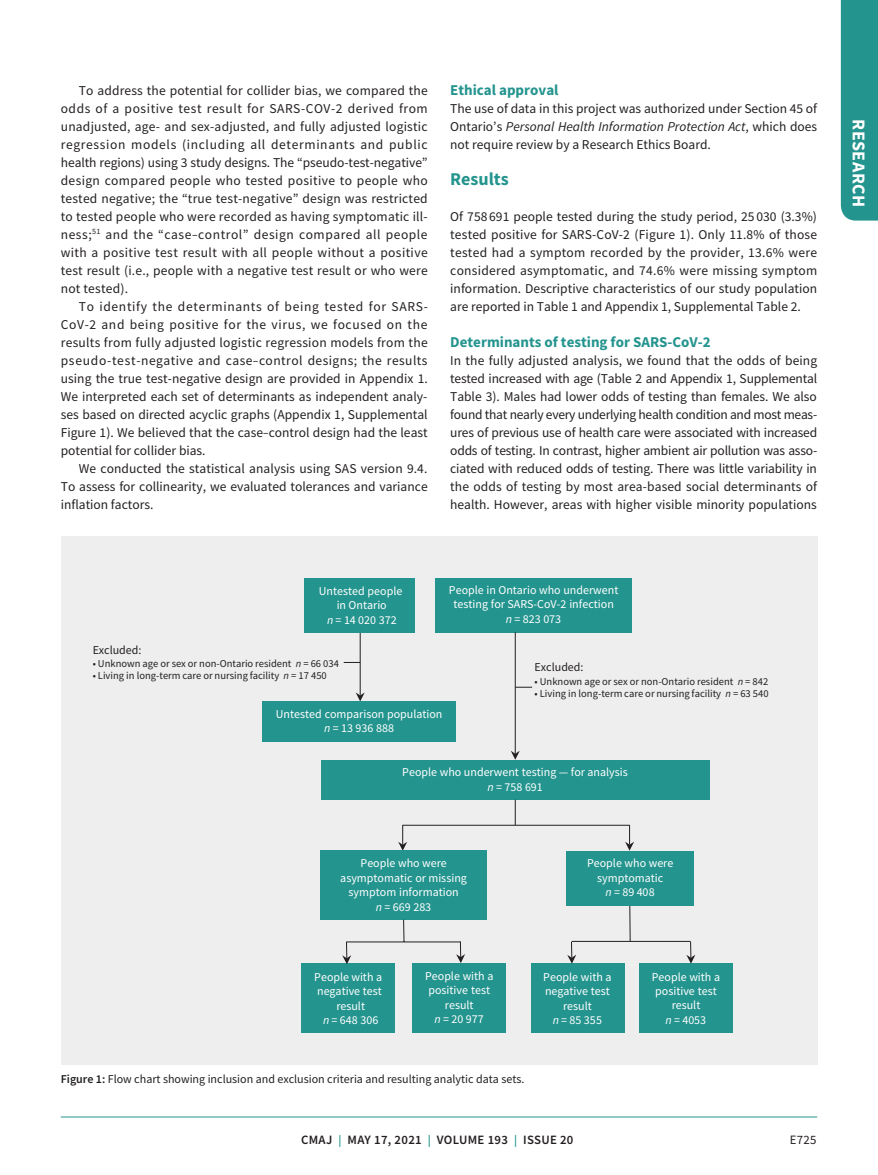
<style>
.page{position:relative;width:878px;height:1175px;background:#fff}
.page>*{position:absolute;margin:0;border:0;box-sizing:border-box;transform-origin:0 0}
.t1{font:700 18px "Source Sans Pro";letter-spacing:.025em;color:#fff}
.t2{font:700 18px "Source Sans Pro";color:#24948e}
.t3{font:700 15px "Source Sans Pro";color:#24948e}
.t4{font:13.5px/18px "Source Sans Pro";color:#231f20;text-align:justify}
.t5{font:600 12.75px "Source Sans Pro";letter-spacing:.025em;color:#231f20}
.t6{font:12.75px "Source Sans Pro";color:#231f20}
.t7{font:12px/14.4px "Source Sans Pro";color:#fff;text-align:center}
.t8{font:12px "Source Sans Pro";color:#231f20}
.t9{font:10.5px "Source Sans Pro";color:#231f20}
.s1{font-style:italic}
.s2{font-weight:600}
.s3{font-size:12px;color:#24948e}
</style>
<div class="page">
<div style="left:840px;top:0;width:38px;height:220px;background:#24948e"></div>
<hr style="left:61px;top:1116px;width:756px;height:1px;background:#24948e">
<div style="left:61px;top:536px;width:756px;height:528px;background:#eeeeef"></div>
<hr style="left:360px;top:629px;width:1px;height:66px;background:#231f20">
<svg style="left:355px;top:692px;width:9px;height:9px"></svg>
<div style="left:304px;top:578px;width:111px;height:54px;background:#24948e"></div>
<div style="left:435px;top:578px;width:197px;height:54px;background:#24948e"></div>
<svg style="left:344px;top:662px;width:16px;height:1px"></svg>
<hr style="left:515px;top:632px;width:1px;height:121px;background:#231f20">
<svg style="left:511px;top:750px;width:8px;height:9px"></svg>
<svg style="left:515px;top:687px;width:17px;height:1px"></svg>
<div style="left:262px;top:701px;width:194px;height:40px;background:#24948e"></div>
<div style="left:321px;top:759px;width:388px;height:40px;background:#24948e"></div>
<svg style="left:515px;top:799px;width:1px;height:26px"></svg>
<hr style="left:402px;top:825px;width:227px;height:1px;background:#231f20">
<svg style="left:398px;top:825px;width:9px;height:25px"></svg>
<svg style="left:625px;top:825px;width:9px;height:25px"></svg>
<div style="left:320px;top:850px;width:167px;height:69px;background:#24948e"></div>
<div style="left:302px;top:963px;width:93px;height:70px;background:#24948e"></div>
<hr style="left:629px;top:900px;width:1px;height:41px;background:#231f20">
<div style="left:566px;top:850px;width:128px;height:55px;background:#24948e"></div>
<div style="left:413px;top:963px;width:93px;height:70px;background:#24948e"></div>
<svg style="left:403px;top:919px;width:1px;height:22px"></svg>
<hr style="left:346px;top:941px;width:114px;height:1px;background:#231f20">
<svg style="left:342px;top:942px;width:9px;height:22px"></svg>
<svg style="left:456px;top:941px;width:9px;height:22px"></svg>
<div style="left:531px;top:963px;width:93px;height:70px;background:#24948e"></div>
<div style="left:639px;top:963px;width:93px;height:70px;background:#24948e"></div>
<hr style="left:572px;top:941px;width:118px;height:1px;background:#231f20">
<svg style="left:567px;top:941px;width:9px;height:22px"></svg>
<svg style="left:686px;top:941px;width:9px;height:22px"></svg>
<p class="t4" style="left:61px;top:81px;width:368px;text-indent:18px">To address the potential for collider bias, we compared the odds of a positive test result for SARS-COV-2 derived from unadjusted, age- and sex-adjusted, and fully adjusted logistic regression models (including all determinants and public health regions) using 3 study designs. The “pseudo-test-negative” design compared people who tested positive to people who tested negative; the “true test-negative” design was restricted to tested people who were recorded as having symptomatic ill&shy;ness;<sup>51</sup> and the “case–control” design compared all people with a positive test result with all people without a positive test result (i.e., people with a negative test result or who were not tested).</p>
<p class="t4" style="left:61px;top:297px;width:368px;text-indent:18px">To identify the determinants of being tested for SARS-CoV-2 and being positive for the virus, we focused on the results from fully adjusted logistic regression models from the pseudo-test-negative and case–control designs; the results using the true test-negative design are provided in Appendix 1.<br>We interpreted each set of determinants as independent analy&shy;ses based on directed acyclic graphs (Appendix 1, Supplemental Figure 1). We believed that the case–control design had the least potential for collider bias.</p>
<p class="t4" style="left:61px;top:459px;width:368px;text-indent:18px">We conducted the statistical analysis using SAS version 9.4.<br>To assess for collinearity, we evaluated tolerances and variance inflation factors.</p>
<p class="t3" style="left:450px;top:79px;width:110px">Ethical approval</p>
<p class="t4" style="left:450px;top:99px;width:368px">The use of data in this project was authorized under Section 45 of Ontario’s <span class="s1">Personal Health Information Protection Act</span>, which does not require review by a Research Ethics Board.</p>
<h1 class="t2" style="left:450px;top:166px;width:60px">Results</h1>
<p class="t4" style="left:450px;top:207px;width:368px">Of 758 691 people tested during the study period, 25 030 (3.3%) tested positive for SARS-CoV-2 (Figure 1). Only 11.8% of those tested had a symptom recorded by the provider, 13.6% were considered asymptomatic, and 74.6% were missing symptom information. Descriptive characteristics of our study population are reported in Table 1 and Appendix 1, Supplemental Table 2.</p>
<p class="t3" style="left:450px;top:331px;width:262px">Determinants of testing for SARS-CoV-2</p>
<p class="t4" style="left:450px;top:351px;width:368px">In the fully adjusted analysis, we found that the odds of being tested increased with age (Table 2 and Appendix 1, Supplemental Table 3). Males had lower odds of testing than females. We also found that nearly every underlying health condition and most meas&shy;ures of previous use of health care were associated with increased odds of testing. In contrast, higher ambient air pollution was asso&shy;ciated with reduced odds of testing. There was little variability in the odds of testing by most area-based social determinants of health. However, areas with higher visible minority populations</p>
<p class="t7" style="left:319px;top:583px;width:85px">Untested people in Ontario<br><span class="s1">n</span> = 14 020 372</p>
<p class="t7" style="left:449px;top:583px;width:171px">People in Ontario who underwent testing for SARS-CoV-2 infection <span class="s1">n</span> = 823 073</p>
<p class="t8" style="left:534px;top:660px;width:50px">Excluded:</p>
<p class="t9" style="left:534px;top:674px;width:235px">• Unknown age or sex or non-Ontario resident <span class="s1">n</span> = 842</p>
<p class="t9" style="left:534px;top:687px;width:235px">• Living in long-term care or nursing facility <span class="s1">n</span> = 63 540</p>
<p class="t7" style="left:276px;top:706px;width:168px">Untested comparison population <span class="s1">n</span> = 13 936 888</p>
<p class="t7" style="left:402px;top:765px;width:227px">People who underwent testing — for analysis <span class="s1">n</span> = 758 691</p>
<p class="t8" style="left:93px;top:642px;width:50px">Excluded:</p>
<p class="t9" style="left:93px;top:656px;width:248px">• Unknown age or sex or non-Ontario resident <span class="s1">n</span> = 66 034</p>
<p class="t9" style="left:93px;top:669px;width:235px">• Living in long-term care or nursing facility <span class="s1">n</span> = 17 450</p>
<p class="t7" style="left:340px;top:856px;width:128px">People who were asymptomatic or missing symptom information<br><span class="s1">n</span> = 669 283</p>
<p class="t7" style="left:587px;top:856px;width:88px">People who were symptomatic<br><span class="s1">n</span> = 89 408</p>
<p class="t7" style="left:314px;top:969px;width:70px">People with a negative test result<br><span class="s1">n</span> = 648 306</p>
<p class="t7" style="left:425px;top:968px;width:70px">People with a positive test result<br><span class="s1">n</span> = 20 977</p>
<p class="t7" style="left:543px;top:969px;width:70px">People with a negative test result<br><span class="s1">n</span> = 85 355</p>
<p class="t7" style="left:651px;top:969px;width:70px">People with a positive test result<br><span class="s1">n</span> = 4053</p>
<p class="t8" style="left:61px;top:1071px;width:465px"><span class="s2">Figure 1:</span> Flow chart showing inclusion and exclusion criteria and resulting analytic data sets.</p>
<p class="t5" style="left:301px;top:1131px;width:274px">CMAJ <span class="s3">|</span> MAY 17, 2021 <span class="s3">|</span> VOLUME 193 <span class="s3">|</span> ISSUE 20</p>
<p class="t6" style="left:789px;top:1132px;width:28px">E725</p>
<h1 class="t1" style="left:871px;top:119px;width:89px;rotate:90deg">RESEARCH</h1>
</div>
